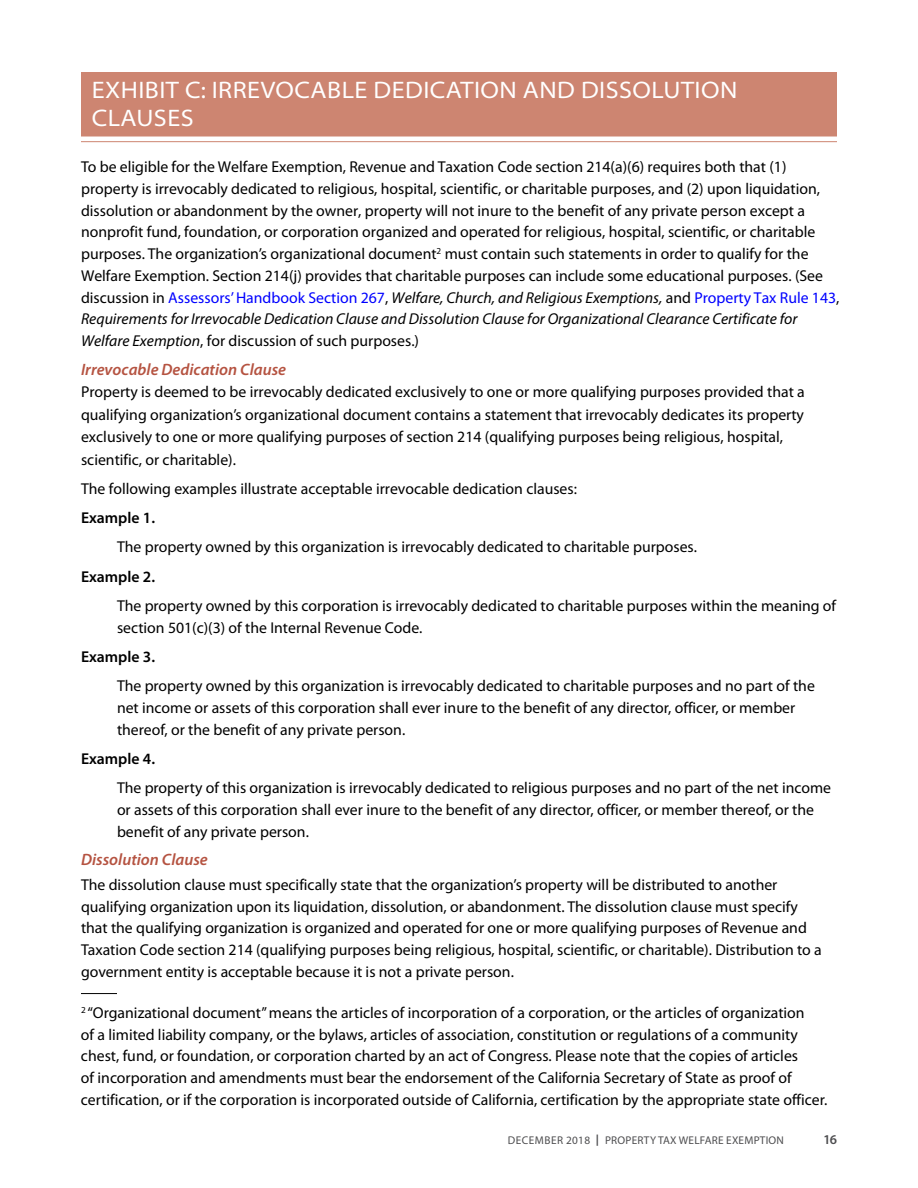
<style>
.page{position:relative;width:918px;height:1188px;background:#fff}
.page>*{position:absolute;margin:0;border:0;box-sizing:border-box;transform-origin:0 0}
.t1{font:semi-expanded 24px/28.8px "Myriad Pro";letter-spacing:.02em;color:#fff}
.t2{font:italic 600 16.5px "Myriad Pro";color:#b55341}
.t3{font:15.75px/21.8px "Myriad Pro";color:#000}
.t4{font:600 15.75px "Myriad Pro";color:#000}
.t5{font:600 13.5px "Myriad Pro";color:#4d4d4f}
.t6{font:11.25px "Myriad Pro";letter-spacing:.02em;color:#4d4d4f}
.s1{color:#00f}
.s2{font-style:italic}
.s3{font-family:"Optima LT Std";font-weight:900}
</style>
<div class="page">
<hr style="left:81px;top:993px;width:36px;height:1px;background:#000">
<hr style="left:81px;top:141px;width:756px;height:1px;background:#cd8571">
<div style="left:81px;top:72px;width:756px;height:64px;background:#cd8571"></div>
<h2 class="t1" style="left:92px;top:75px;width:647px">EXHIBIT C: IRREVOCABLE DEDICATION AND DISSOLUTION<br>CLAUSES</h2>
<p class="t3" style="left:81px;top:156px;width:760px">To be eligible for the Welfare Exemption, Revenue and Taxation Code section 214(a)(6) requires both that (1) property is irrevocably dedicated to religious, hospital, scientific, or charitable purposes, and (2) upon liquidation, dissolution or abandonment by the owner, property will not inure to the benefit of any private person except a nonprofit fund, foundation, or corporation organized and operated for religious, hospital, scientific, or charitable purposes. The organization’s organizational document<sup>2</sup> must contain such statements in order to qualify for the Welfare Exemption. Section 214(j) provides that charitable purposes can include some educational purposes. (See discussion in <span class="s1">Assessors’ Handbook Section 267</span>, <span class="s2">Welfare, Church, and Religious Exemptions,</span> and <span class="s1">Property Tax Rule 143</span>, <span class="s2">Requirements for Irrevocable Dedication Clause and Dissolution Clause for Organizational Clearance Certificate for Welfare Exemption</span>, for discussion of such purposes.)</p>
<h4 class="t2" style="left:81px;top:360px;width:207px">Irrevocable Dedication Clause</h4>
<p class="t3" style="left:81px;top:381px;width:725px;line-height:22.4px">Property is deemed to be irrevocably dedicated exclusively to one or more qualifying purposes provided that a qualifying organization’s organizational document contains a statement that irrevocably dedicates its property exclusively to one or more qualifying purposes of section 214 (qualifying purposes being religious, hospital, scientific, or charitable).</p>
<p class="t3" style="left:81px;top:478px;width:497px">The following examples illustrate acceptable irrevocable dedication clauses:</p>
<p class="t4" style="left:81px;top:509px;width:76px">Example 1.</p>
<p class="t3" style="left:117px;top:536px;width:582px">The property owned by this organization is irrevocably dedicated to charitable purposes.</p>
<p class="t4" style="left:81px;top:568px;width:76px">Example 2.</p>
<p class="t3" style="left:117px;top:595px;width:721px">The property owned by this corporation is irrevocably dedicated to charitable purposes within the meaning of section 501(c)(3) of the Internal Revenue Code.</p>
<p class="t4" style="left:81px;top:648px;width:76px">Example 3.</p>
<p class="t3" style="left:117px;top:675px;width:699px">The property owned by this organization is irrevocably dedicated to charitable purposes and no part of the net income or assets of this corporation shall ever inure to the benefit of any director, officer, or member thereof, or the benefit of any private person.</p>
<p class="t4" style="left:81px;top:750px;width:76px">Example 4.</p>
<p class="t3" style="left:117px;top:777px;width:716px">The property of this organization is irrevocably dedicated to religious purposes and no part of the net income or assets of this corporation shall ever inure to the benefit of any director, officer, or member thereof, or the benefit of any private person.</p>
<h4 class="t2" style="left:81px;top:850px;width:128px">Dissolution Clause</h4>
<p class="t3" style="left:81px;top:874px;width:742px">The dissolution clause must specifically state that the organization’s property will be distributed to another qualifying organization upon its liquidation, dissolution, or abandonment. The dissolution clause must specify that the qualifying organization is organized and operated for one or more qualifying purposes of Revenue and Taxation Code section 214 (qualifying purposes being religious, hospital, scientific, or charitable). Distribution to a government entity is acceptable because it is not a private person.</p>
<p class="t3" style="left:81px;top:1002px;width:748px"><sup>2</sup> “Organizational document” means the articles of incorporation of a corporation, or the articles of organization<br>of a limited liability company, or the bylaws, articles of association, constitution or regulations of a community chest, fund, or foundation, or corporation charted by an act of Congress. Please note that the copies of articles<br>of incorporation and amendments must bear the endorsement of the California Secretary of State as proof of certification, or if the corporation is incorporated outside of California, certification by the appropriate state officer.</p>
<p class="t6" style="left:508px;top:1134px;width:278px">DECEMBER 2018 <span class="s3">|</span> PROPERTY TAX WELFARE EXEMPTION</p>
<p class="t5" style="left:825px;top:1132px;width:14px">16</p>
</div>
